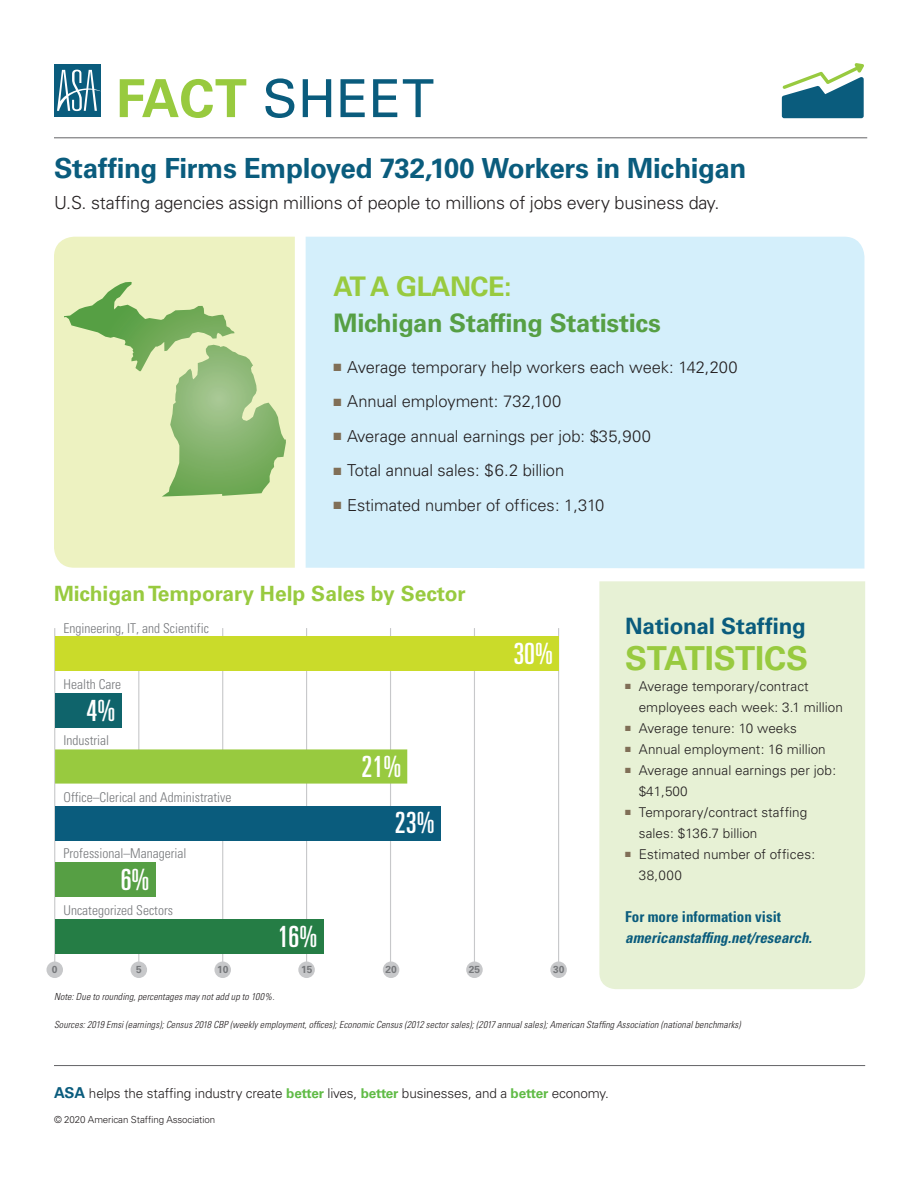
<style>
.page{position:relative;width:918px;height:1188px;background:#fff}
.page>*{position:absolute;margin:0;border:0;box-sizing:border-box;transform-origin:0 0}
.t1{font:52.5px "Univers";letter-spacing:.01em;color:#0a5c7d}
.t2{font:700 33px "Univers";letter-spacing:-.005em;color:#98ca3f}
.t3{font:ultra-condensed 29.25px "Univers";color:#fff}
._2019_Main_head{font:700 27.75px "Univers";letter-spacing:-.015em;color:#0a5c7d}
.At_a_glance_header{font:700 27px "Univers";letter-spacing:-.02em;color:#98ca3f}
.At_a_glance_header-2{font:700 25.5px "Univers";letter-spacing:-.01em;color:#569f44}
.t4{font:700 22.5px "Univers";letter-spacing:-.005em;color:#0a5c7d}
.Chart_Header{font:700 21px "Univers";color:#98ca3f}
.Final_Intro_copy{font:300 18px "Univers";letter-spacing:-.01em;color:#231f20}
.Bullets{font:300 16.5px "Univers";letter-spacing:-.005em;color:#231f20}
.t5{font:italic 700 condensed 15px "Univers";color:#0a5c7d}
.t6{font:700 condensed 15px "Univers";color:#0a5c7d}
.t7{font:300 13.5px/21px "Univers";letter-spacing:.005em;color:#231f20}
.t8{font:300 condensed 13.5px "Univers";color:#76787b}
.t9{font:700 10.2px "Univers";color:#76787b}
.t10{font:italic 300 condensed 9.75px "Univers";letter-spacing:.015em;color:#231f20}
.t11{font:300 9.75px "Univers";letter-spacing:-.01em;color:#231f20}
.s1{font-weight:700;color:#98ca3f}
.s2{color:#806f57}
.s3{font-weight:700;font-size:15px;color:#0a5c7d}
.s4{font-weight:700;color:#60bb46}
</style>
<div class="page">
<div style="left:599px;top:581px;width:266px;height:408px;background:#e7f1d5"></div>
<hr style="left:54px;top:138px;width:813px;height:1px;background:#636366">
<div style="left:54px;top:64px;width:46px;height:53px;background:#0a5c7d"></div>
<svg style="left:57px;top:70px;width:44px;height:41px"></svg>
<svg style="left:782px;top:63px;width:82px;height:55px"></svg>
<div style="left:306px;top:237px;width:558px;height:332px;background:#d4effb"></div>
<div style="left:54px;top:237px;width:241px;height:331px;background:#edf2c1"></div>
<hr style="left:54px;top:1065px;width:811px;height:1px;background:#636366">
<hr style="left:54px;top:628px;width:1px;height:336px;background:#c7c8ca">
<div style="left:46px;top:962px;width:17px;height:16px;background:#c7c8ca;border-radius:50%"></div>
<hr style="left:138px;top:933px;width:1px;height:31px;background:#c7c8ca">
<hr style="left:138px;top:650px;width:1px;height:107px;background:#c7c8ca">
<div style="left:131px;top:962px;width:16px;height:16px;background:#c7c8ca;border-radius:50%"></div>
<hr style="left:306px;top:628px;width:1px;height:336px;background:#c7c8ca">
<div style="left:298px;top:962px;width:17px;height:16px;background:#c7c8ca;border-radius:50%"></div>
<hr style="left:222px;top:835px;width:1px;height:129px;background:#c7c8ca">
<hr style="left:222px;top:628px;width:1px;height:129px;background:#c7c8ca">
<div style="left:214px;top:962px;width:17px;height:16px;background:#c7c8ca;border-radius:50%"></div>
<hr style="left:390px;top:628px;width:1px;height:336px;background:#c7c8ca">
<div style="left:383px;top:962px;width:16px;height:16px;background:#c7c8ca;border-radius:50%"></div>
<hr style="left:474px;top:628px;width:1px;height:336px;background:#c7c8ca">
<div style="left:466px;top:962px;width:17px;height:16px;background:#c7c8ca;border-radius:50%"></div>
<hr style="left:558px;top:628px;width:1px;height:336px;background:#c7c8ca">
<div style="left:550px;top:962px;width:17px;height:16px;background:#c7c8ca;border-radius:50%"></div>
<div style="left:55px;top:919px;width:268px;height:34px;background:#257d45"></div>
<div style="left:55px;top:862px;width:101px;height:35px;background:#569f44"></div>
<div style="left:55px;top:806px;width:386px;height:34px;background:#0a5c7d"></div>
<div style="left:55px;top:749px;width:352px;height:35px;background:#98ca3f"></div>
<div style="left:55px;top:693px;width:67px;height:34px;background:#0f646b"></div>
<div style="left:55px;top:636px;width:504px;height:35px;background:#cadb2a"></div>
<svg style="left:64px;top:282px;width:222px;height:215px;background:#c4d99f"></svg>
<h1 class="t1" style="left:116px;top:67px;width:319px"><span class="s1">FACT</span> SHEET</h1>
<p class="_2019_Main_head" style="left:54px;top:152px;width:694px">Staffing Firms Employed 732,100 Workers in Michigan</p>
<p class="Final_Intro_copy" style="left:54px;top:191px;width:667px">U.S. staffing agencies assign millions of people to millions of jobs every business day.</p>
<p class="At_a_glance_header" style="left:334px;top:270px;width:179px">AT A GLANCE:</p>
<p class="At_a_glance_header-2" style="left:334px;top:308px;width:329px">Michigan Staffing Statistics</p>
<p class="Bullets" style="left:334px;top:357px;width:406px"><span class="s2">■</span> Average temporary help workers each week: 142,200</p>
<p class="Bullets" style="left:334px;top:392px;width:229px"><span class="s2">■</span> Annual employment: 732,100</p>
<p class="Bullets" style="left:334px;top:426px;width:319px"><span class="s2">■</span> Average annual earnings per job: $35,900</p>
<p class="Bullets" style="left:334px;top:461px;width:232px"><span class="s2">■</span> Total annual sales: $6.2 billion</p>
<p class="Bullets" style="left:334px;top:495px;width:272px"><span class="s2">■</span> Estimated number of offices: 1,310</p>
<p class="Chart_Header" style="left:54px;top:582px;width:413px">Michigan Temporary Help Sales by Sector</p>
<p class="t8" style="left:64px;top:620px;width:147px">Engineering, IT, and Scientific</p>
<p class="t8" style="left:64px;top:676px;width:59px">Health Care</p>
<p class="t3" style="left:87px;top:694px;width:30px">4%</p>
<p class="t8" style="left:64px;top:733px;width:47px">Industrial</p>
<p class="t8" style="left:64px;top:789px;width:169px">Office–Clerical and Administrative</p>
<p class="t8" style="left:64px;top:845px;width:124px">Professional–Managerial</p>
<p class="t3" style="left:121px;top:863px;width:30px">6%</p>
<p class="t8" style="left:64px;top:902px;width:111px">Uncategorized Sectors</p>
<p class="t3" style="left:278px;top:920px;width:41px">16%</p>
<p class="t3" style="left:362px;top:750px;width:41px">21%</p>
<p class="t3" style="left:395px;top:806px;width:41px">23%</p>
<p class="t3" style="left:513px;top:637px;width:41px">30%</p>
<p class="t9" style="left:52px;top:964px;width:7px">0</p>
<p class="t9" style="left:136px;top:964px;width:7px">5</p>
<p class="t9" style="left:217px;top:964px;width:13px">10</p>
<p class="t9" style="left:301px;top:964px;width:13px">15</p>
<p class="t9" style="left:385px;top:964px;width:13px">20</p>
<p class="t9" style="left:469px;top:964px;width:13px">25</p>
<p class="t9" style="left:553px;top:964px;width:13px">30</p>
<h3 class="t4" style="left:625px;top:613px;width:182px">National Staffing</h3>
<h2 class="t2" style="left:625px;top:639px;width:184px">STATISTICS</h2>
<p class="t7" style="left:639px;top:675px;width:206px;text-indent:-14px"><span class="s2">■</span> Average temporary/contract employees each week: 3.1 million</p>
<p class="t7" style="left:625px;top:717px;width:173px"><span class="s2">■</span> Average tenure: 10 weeks</p>
<p class="t7" style="left:625px;top:738px;width:202px"><span class="s2">■</span> Annual employment: 16 million</p>
<p class="t7" style="left:639px;top:759px;width:199px;text-indent:-14px"><span class="s2">■</span> Average annual earnings per job: $41,500</p>
<p class="t7" style="left:639px;top:801px;width:170px;text-indent:-14px"><span class="s2">■</span> Temporary/contract staffing sales: $136.7 billion</p>
<p class="t7" style="left:639px;top:843px;width:178px;text-indent:-14px"><span class="s2">■</span> Estimated number of offices:<br>38,000</p>
<p class="t6" style="left:625px;top:907px;width:157px">For more information visit</p>
<p class="t5" style="left:625px;top:928px;width:188px">americanstaffing.net/research.</p>
<p class="t10" style="left:54px;top:991px;width:222px">Note: Due to rounding, percentages may not add up to 100%.</p>
<p class="t10" style="left:54px;top:1019px;width:688px">Sources: 2019 Emsi (earnings); Census 2018 CBP (weekly employment, offices); Economic Census (2012 sector sales); (2017 annual sales); American Staffing Association (national benchmarks)</p>
<p class="t7" style="left:54px;top:1083px;width:556px"><span class="s3">ASA</span> helps the staffing industry create <span class="s4">better</span> lives, <span class="s4">better</span> businesses, and a <span class="s4">better</span> economy.</p>
<p class="t11" style="left:54px;top:1114px;width:163px">© 2020 American Staffing Association</p>
</div>
